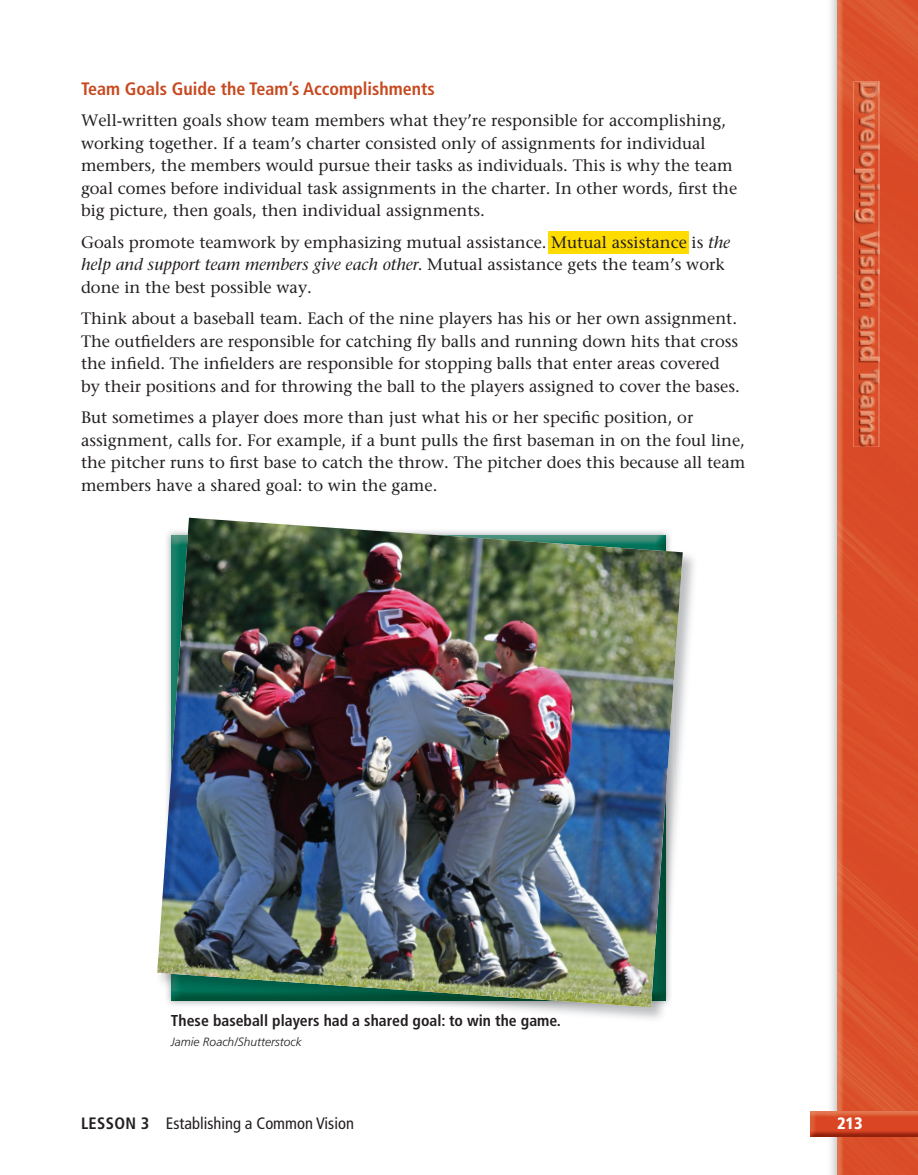
<style>
.page{position:relative;width:918px;height:1175px;background:#fff}
.page>*{position:absolute;margin:0;border:0;box-sizing:border-box;transform-origin:0 0}
.t1{font:700 condensed 18px "Frutiger";color:#c7491f}
.t2{font:16.5px/22.5px "Stone Serif";color:#231f20}
.t3{font:condensed 16.5px "Frutiger";color:#231f20}
.t4{font:900 condensed 16.5px "Frutiger";color:#fff}
.t5{font:700 condensed 15.75px "Frutiger";color:#231f20}
.t6{font:italic 300 12px "Frutiger";color:#231f20}
.s1{font-style:italic}
.s2{font-weight:700}
</style>
<div class="page">
<img style="left:830px;top:0;width:88px;height:1174px">
<img style="left:878px;top:81px;width:2px;height:366px">
<img style="left:854px;top:81px;width:1px;height:366px">
<img style="left:855px;top:81px;width:23px;height:366px">
<svg style="left:810px;top:1136px;width:27px;height:1px"></svg>
<img style="left:837px;top:1136px;width:81px;height:1px">
<img style="left:810px;top:1111px;width:108px;height:25px">
<div style="left:548px;top:231px;width:141px;height:22px;background:#ffdc01"></div>
<img style="left:157px;top:518px;width:526px;height:489px">
<p class="t1" style="left:81px;top:78px;width:355px">Team Goals Guide the Team’s Accomplishments</p>
<p class="t2" style="left:81px;top:109px;width:658px">Well-written goals show team members what they’re responsible for accomplishing, working together. If a team’s charter consisted only of assignments for individual members, the members would pursue their tasks as individuals. This is why the team goal comes before individual task assignments in the charter. In other words, first the big picture, then goals, then individual assignments.</p>
<p class="t2" style="left:81px;top:231px;width:651px">Goals promote teamwork by emphasizing mutual assistance. Mutual assistance is <span class="s1">the help and support team members give each other</span>. Mutual assistance gets the team’s work done in the best possible way.</p>
<p class="t2" style="left:81px;top:307px;width:660px">Think about a baseball team. Each of the nine players has his or her own assignment.<br>The outfielders are responsible for catching fly balls and running down hits that cross the infield. The infielders are responsible for stopping balls that enter areas covered by their positions and for throwing the ball to the players assigned to cover the bases.</p>
<p class="t2" style="left:81px;top:406px;width:666px">But sometimes a player does more than just what his or her specific position, or assignment, calls for. For example, if a bunt pulls the first baseman in on the foul line, the pitcher runs to first base to catch the throw. The pitcher does this because all team members have a shared goal: to win the game.</p>
<p class="t5" style="left:171px;top:1011px;width:391px">These baseball players had a shared goal: to win the game.</p>
<p class="t6" style="left:171px;top:1034px;width:132px">Jamie Roach/Shutterstock</p>
<p class="t3" style="left:81px;top:1113px;width:274px"><span class="s2">LESSON 3</span> Establishing a Common Vision</p>
<p class="t4" style="left:837px;top:1113px;width:27px">213</p>
</div>
